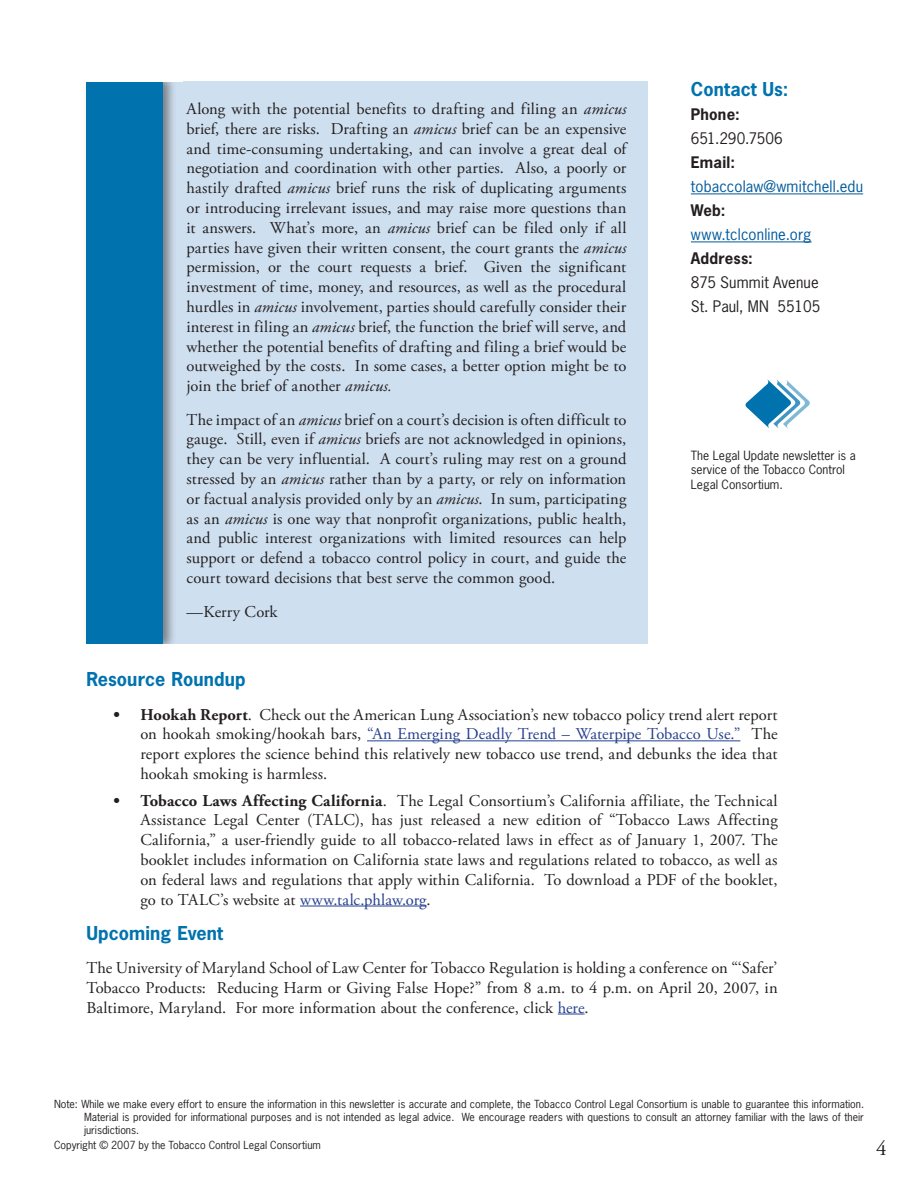
<style>
.page{position:relative;width:918px;height:1188px;background:#fff}
.page>*{position:absolute;margin:0;border:0;box-sizing:border-box;transform-origin:0 0}
.t1{font:21px "Adobe Garamond Pro";color:#231f20}
.Headline{font:700 18px "News Gothic Std";letter-spacing:.005em;color:#0073ae}
.t2{font:16.5px/19.8px "Adobe Garamond Pro";letter-spacing:.005em;color:#231f20;text-align:justify}
.Body{font:15px "News Gothic Std";color:#231f20}
.Body-2{font:15px "News Gothic Std";letter-spacing:.01em;color:#00599b}
.Body-3{font:700 15px "News Gothic Std";letter-spacing:.015em;color:#231f20}
.t3{font:12px/14.4px "News Gothic Std";color:#231f20}
.t4{font:10.5px/12.6px "News Gothic Std";color:#231f20;text-align:justify}
.s1{font-style:italic}
.s2{font-weight:700}
.s3{color:#253f8e}
</style>
<div class="page">
<hr style="left:691px;top:194px;width:172px;height:1px;background:#00599b">
<hr style="left:691px;top:242px;width:121px;height:1px;background:#00599b">
<svg style="left:745px;top:379px;width:65px;height:50px"></svg>
<div style="left:86px;top:82px;width:562px;height:562px;background:#cedfef"></div>
<hr style="left:367px;top:741px;width:373px;height:1px;background:#253f8e">
<hr style="left:300px;top:906px;width:127px;height:1px;background:#253f8e">
<svg style="left:558px;top:1014px;width:27px;height:1px"></svg>
<div style="left:83px;top:73px;width:95px;height:581px;background:#231f20;opacity:.5"></div>
<div style="left:86px;top:82px;width:77px;height:562px;background:#0073ae"></div>
<div style="left:72px;top:66px;width:110px;height:16px;background:#fff"></div>
<div style="left:79px;top:644px;width:101px;height:15px;background:#fff"></div>
<p class="t2" style="left:187px;top:100px;width:441px">Along with the potential benefits to drafting and filing an <span class="s1">amicus </span>brief, there are risks. Drafting an <span class="s1">amicus</span> brief can be an expensive and time-consuming undertaking, and can involve a great deal of negotiation and coordination with other parties. Also, a poorly or hastily drafted <span class="s1">amicus</span> brief runs the risk of duplicating arguments or introducing irrelevant issues, and may raise more questions than it answers. What’s more, an <span class="s1">amicus</span> brief can be filed only if all parties have given their written consent, the court grants the <span class="s1">amicus </span>permission, or the court requests a brief. Given the significant investment of time, money, and resources, as well as the procedural hurdles in <span class="s1">amicus</span> involvement, parties should carefully consider their interest in filing an <span class="s1">amicus</span> brief, the function the brief will serve, and whether the potential benefits of drafting and filing a brief would be outweighed by the costs. In some cases, a better option might be to join the brief of another <span class="s1">amicus.</span></p>
<p class="t2" style="left:187px;top:410px;width:441px">The impact of an <span class="s1">amicus</span> brief on a court’s decision is often difficult to gauge. Still, even if <span class="s1">amicus</span> briefs are not acknowledged in opinions, they can be very influential. A court’s ruling may rest on a ground stressed by an <span class="s1">amicus</span> rather than by a party, or rely on information or factual analysis provided only by an <span class="s1">amicus</span>. In sum, participating as an <span class="s1">amicus</span> is one way that nonprofit organizations, public health, and public interest organizations with limited resources can help support or defend a tobacco control policy in court, and guide the court toward decisions that best serve the common good.</p>
<p class="t2" style="left:187px;top:603px;width:92px">—Kerry Cork</p>
<p class="Headline" style="left:691px;top:78px;width:99px">Contact Us:</p>
<p class="Body-3" style="left:691px;top:105px;width:50px">Phone:</p>
<p class="Body" style="left:691px;top:129px;width:94px">651.290.7506</p>
<p class="Body-3" style="left:691px;top:153px;width:46px">Email:</p>
<p class="Body-2" style="left:691px;top:177px;width:174px">tobaccolaw@wmitchell.edu</p>
<p class="Body-3" style="left:691px;top:201px;width:36px">Web:</p>
<p class="Body-2" style="left:691px;top:225px;width:122px">www.tclconline.org</p>
<p class="Body-3" style="left:691px;top:249px;width:64px">Address:</p>
<p class="Body" style="left:691px;top:273px;width:129px">875 Summit Avenue</p>
<p class="Body" style="left:691px;top:297px;width:131px">St. Paul, MN 55105</p>
<p class="t3" style="left:691px;top:448px;width:166px">The Legal Update newsletter is a service of the Tobacco Control<br>Legal Consortium.</p>
<p class="Headline" style="left:86px;top:668px;width:161px">Resource Roundup</p>
<p class="t2" style="left:140px;top:705px;width:639px;text-indent:-27px"><span class="s2">• Hookah Report</span>. Check out the American Lung Association’s new tobacco policy trend alert report on hookah smoking/hookah bars, <span class="s3">“An Emerging Deadly Trend – Waterpipe Tobacco Use.”</span> The report explores the science behind this relatively new tobacco use trend, and debunks the idea that hookah smoking is harmless.</p>
<p class="t2" style="left:140px;top:791px;width:639px;text-indent:-27px"><span class="s2">• Tobacco Laws Affecting California</span>. The Legal Consortium’s California affiliate, the Technical Assistance Legal Center (TALC), has just released a new edition of “Tobacco Laws Affecting California,” a user-friendly guide to all tobacco-related laws in effect as of January 1, 2007. The booklet includes information on California state laws and regulations related to tobacco, as well as on federal laws and regulations that apply within California. To download a PDF of the booklet, go to TALC’s website at <span class="s3">www.talc.phlaw.org</span>.</p>
<p class="Headline" style="left:86px;top:921px;width:138px">Upcoming Event</p>
<p class="t2" style="left:86px;top:958px;width:693px">The University of Maryland School of Law Center for Tobacco Regulation is holding a conference on “‘Safer’ Tobacco Products: Reducing Harm or Giving False Hope?” from 8 a.m. to 4 p.m. on April 20, 2007, in Baltimore, Maryland. For more information about the conference, click <span class="s3">here</span>.</p>
<p class="t4" style="left:84px;top:1098px;width:782px;text-indent:-30px">Note: While we make every effort to ensure the information in this newsletter is accurate and complete, the Tobacco Control Legal Consortium is unable to guarantee this information.<br>Material is provided for informational purposes and is not intended as legal advice. We encourage readers with questions to consult an attorney familiar with the laws of their jurisdictions.</p>
<p class="t4" style="left:54px;top:1139px;width:268px">Copyright © 2007 by the Tobacco Control Legal Consortium</p>
<p class="t1" style="left:876px;top:1136px;width:12px">4</p>
</div>
